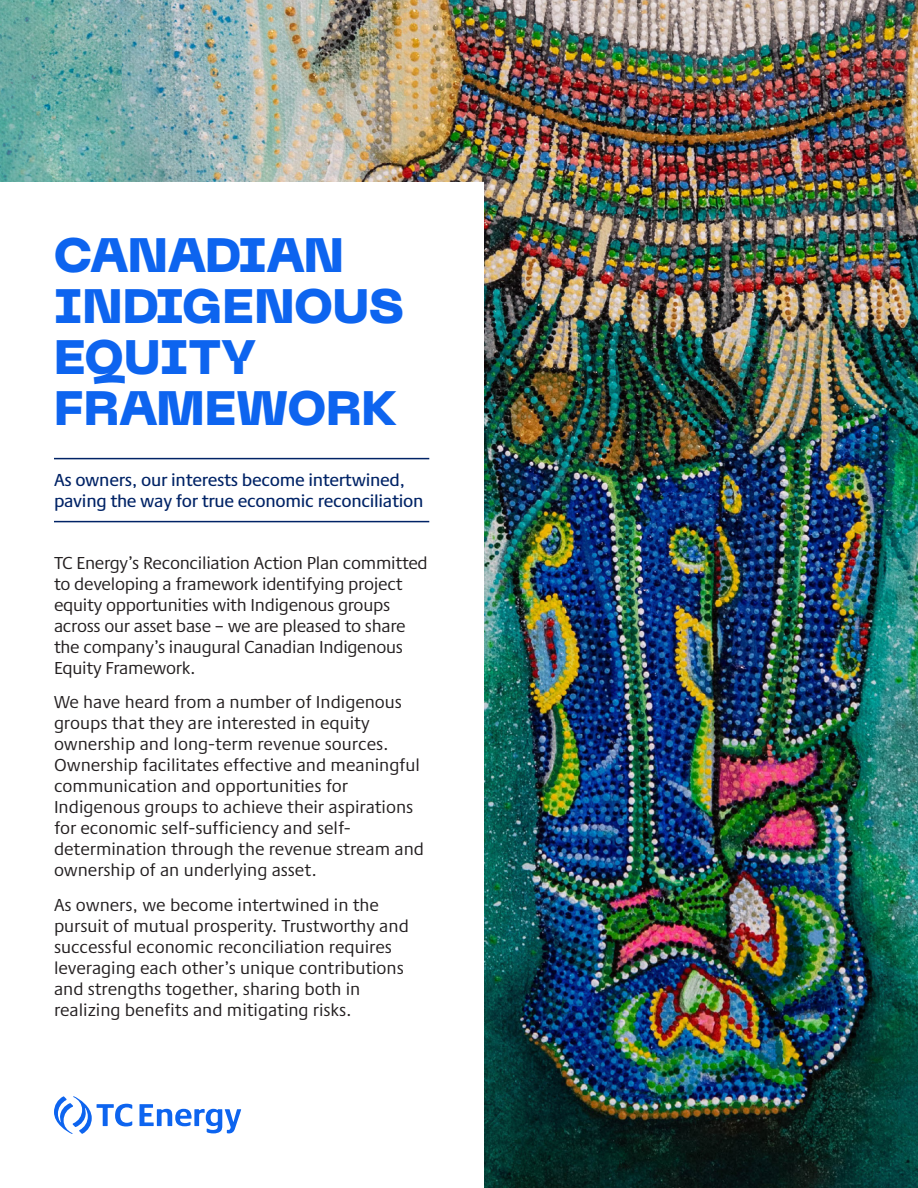
<style>
.page{position:relative;width:918px;height:1188px;background:#fff}
.page>*{position:absolute;margin:0;border:0;box-sizing:border-box;transform-origin:0 0}
.t1{font:800 48px/51px "PP Neue Machina";color:#0d64ef}
.Body{font:18px/21px "Praxis Next";color:#231f20}
.Pop-out{font:500 18px/21px "Praxis Next";letter-spacing:-.015em;color:#002366}
</style>
<div class="page">
<img style="left:0;top:0;width:918px;height:1188px">
<div style="left:0;top:183px;width:483px;height:1005px;background:#fff"></div>
<hr style="left:54px;top:458px;width:375px;height:1px;background:#002366">
<hr style="left:54px;top:521px;width:375px;height:1px;background:#002366">
<svg style="left:140px;top:1104px;width:101px;height:29px"></svg>
<svg style="left:54px;top:1096px;width:78px;height:38px"></svg>
<p class="t1" style="left:54px;top:231px;width:351px">CANADIAN<br>INDIGENOUS<br>EQUITY<br>FRAMEWORK</p>
<p class="Pop-out" style="left:54px;top:469px;width:371px">As owners, our interests become intertwined, paving the way for true economic reconciliation</p>
<p class="Body" style="left:54px;top:552px;width:375px">TC Energy’s Reconciliation Action Plan committed to developing a framework identifying project equity opportunities with Indigenous groups across our asset base – we are pleased to share the company’s inaugural Canadian Indigenous Equity Framework.</p>
<p class="Body" style="left:54px;top:691px;width:372px">We have heard from a number of Indigenous groups that they are interested in equity ownership and long-term revenue sources.<br>Ownership facilitates effective and meaningful communication and opportunities for Indigenous groups to achieve their aspirations for economic self-sufficiency and self&shy;determination through the revenue stream and ownership of an underlying asset.</p>
<p class="Body" style="left:54px;top:894px;width:356px">As owners, we become intertwined in the pursuit of mutual prosperity. Trustworthy and successful economic reconciliation requires leveraging each other’s unique contributions and strengths together, sharing both in realizing benefits and mitigating risks.</p>
</div>
